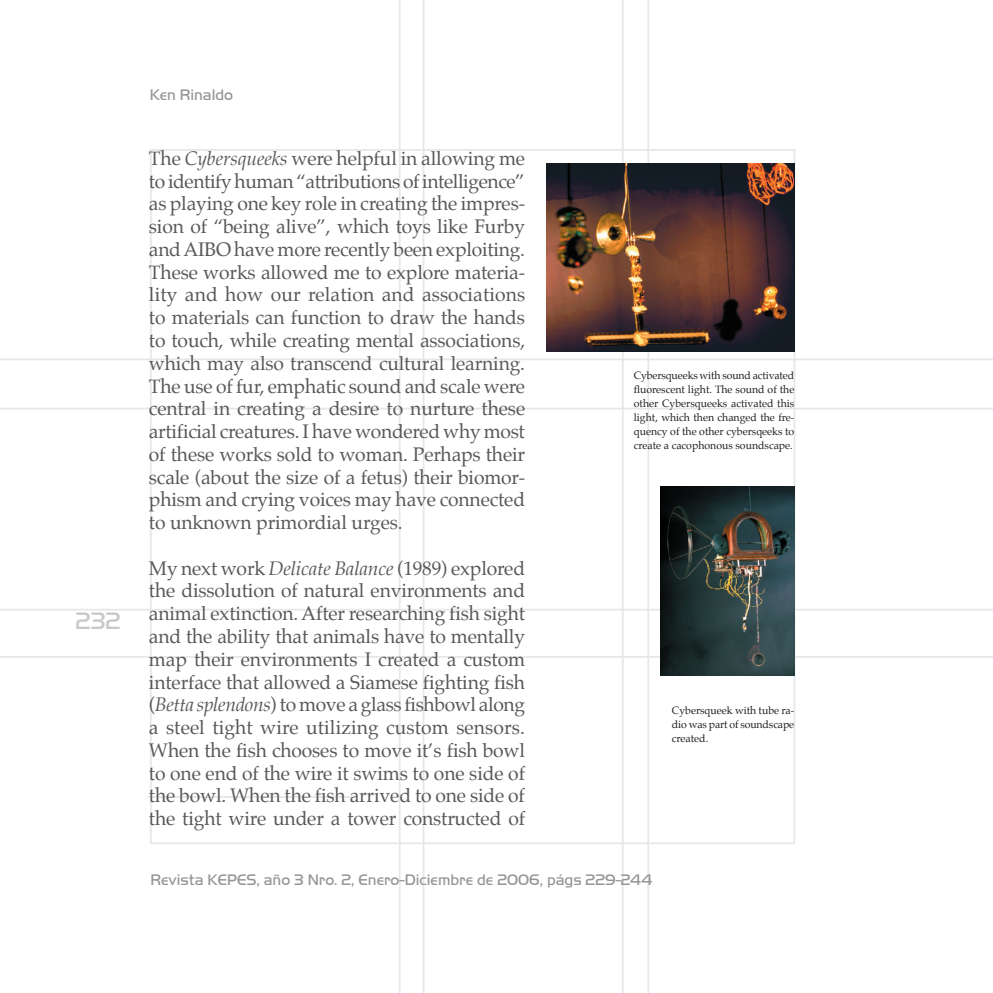
<style>
.page{position:relative;width:993px;height:993px;background:#fff}
.page>*{position:absolute;margin:0;border:0;box-sizing:border-box;transform-origin:0 0}
.t1{font:24.5px "Handel Got D Ligh";color:#c7c8ca}
.t2{font:19.25px/22.8px "Palatino";letter-spacing:-.01em;color:#57585a;text-align:justify}
.t3{font:15.75px "Handel Got D Ligh";color:#939598}
.t4{font:10.5px/14px "Palatino";color:#231f20;text-align:justify}
.s1{font-style:italic}
</style>
<div class="page">
<hr style="left:0;top:608px;width:992px;height:2px;background:#e6e7e9">
<hr style="left:0;top:655px;width:992px;height:2px;background:#e6e7e9">
<hr style="left:398px;top:0;width:2px;height:992px;background:#e6e7e9">
<hr style="left:422px;top:0;width:2px;height:992px;background:#e6e7e9">
<hr style="left:621px;top:0;width:2px;height:992px;background:#e6e7e9">
<hr style="left:647px;top:0;width:2px;height:992px;background:#e6e7e9">
<hr style="left:0;top:358px;width:992px;height:2px;background:#e6e7e9">
<hr style="left:0;top:407px;width:992px;height:2px;background:#e6e7e9">
<hr style="left:148px;top:796px;width:208px;height:1px;background:#d1d2d4">
<img style="left:546px;top:164px;width:248px;height:188px">
<img style="left:660px;top:486px;width:134px;height:189px">
<p class="t1" style="left:76px;top:607px;width:47px">232</p>
<p class="t3" style="left:150px;top:86px;width:85px">Ken Rinaldo</p>
<p class="t2" style="left:149px;top:147px;width:377px">The <span class="s1">Cybersqueeks</span> were helpful in allowing me to identify human “attributions of intelligence” as playing one key role in creating the impres&shy;sion of “being alive”, which toys like Furby and AIBO have more recently been exploiting.<br>These works allowed me to explore materia&shy;lity and how our relation and associations to materials can function to draw the hands to touch, while creating mental associations, which may also transcend cultural learning.<br>The use of fur, emphatic sound and scale were central in creating a desire to nurture these artificial creatures. I have wondered why most of these works sold to woman. Perhaps their scale (about the size of a fetus) their biomor&shy;phism and crying voices may have connected to unknown primordial urges.</p>
<p class="t2" style="left:149px;top:556px;width:377px">My next work <span class="s1">Delicate Balance</span> (1989) explored the dissolution of natural environments and animal extinction. After researching fish sight and the ability that animals have to mentally map their environments I created a custom interface that allowed a Siamese fighting fish (<span class="s1">Betta splendons</span>) to move a glass fishbowl along a steel tight wire utilizing custom sensors.<br>When the fish chooses to move it’s fish bowl to one end of the wire it swims to one side of the bowl. When the fish arrived to one side of the tight wire under a tower constructed of</p>
<p class="t4" style="left:633px;top:368px;width:162px">Cybersqueeks with sound activated fluorescent light. The sound of the other Cybersqueeks activated this light, which then changed the fre&shy;quency of the other cybersqeeks to create a cacophonous soundscape.</p>
<p class="t4" style="left:671px;top:702px;width:124px">Cybersqueek with tube ra&shy;dio was part of soundscape created.</p>
<p class="t3" style="left:150px;top:870px;width:503px">Revista KEPES, año 3 Nro. 2, Enero-Diciembre de 2006, págs 229-244</p>
</div>
